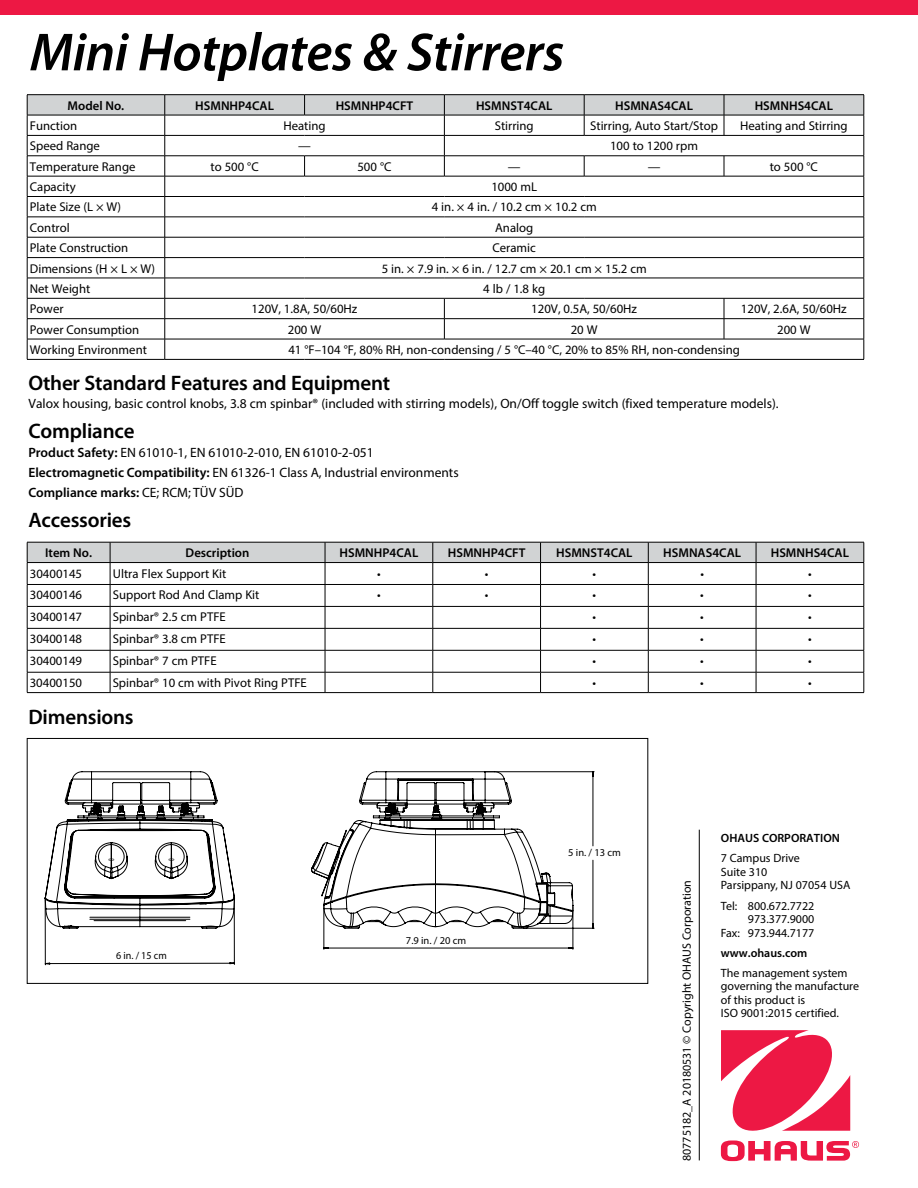
<style>
.page{position:relative;width:918px;height:1188px;background:#fff}
.page>*{position:absolute;margin:0;border:0;box-sizing:border-box;transform-origin:0 0}
.t1{font:italic 600 54px "Myriad Pro";letter-spacing:-.01em;color:#000}
.t2{font:600 21px "Myriad Pro";letter-spacing:-.01em;color:#000}
.t3{font:13.5px/19.8px "Myriad Pro";color:#000}
.t4{font:12.75px "Myriad Pro";color:#000}
.t5{font:600 12.75px "Myriad Pro";color:#000}
.t6{font:12px/13.5px "Myriad Pro";color:#000}
.t7{font:600 12px "Myriad Pro";color:#000}
.t8{font:10.5px "Myriad Pro";color:#000}
.t9{font:10.5px "Myriad Pro";color:#000;scale:.96 1}
.s1{font-weight:600}
</style>
<div class="page">
<div style="left:0;top:0;width:918px;height:15px;background:#ed1844"></div>
<svg style="left:721px;top:1030px;width:138px;height:131px"></svg>
<svg style="left:44px;top:771px;width:551px;height:195px"></svg>
<svg style="left:45px;top:771px;width:528px;height:158px"></svg>
<div style="left:27px;top:738px;width:621px;height:246px;border:1px solid #000"></div>
<hr style="left:325px;top:692px;width:108px;height:1px;background:#000">
<hr style="left:433px;top:692px;width:108px;height:1px;background:#000">
<hr style="left:541px;top:692px;width:107px;height:1px;background:#000">
<hr style="left:648px;top:692px;width:108px;height:1px;background:#000">
<hr style="left:756px;top:692px;width:108px;height:1px;background:#000">
<hr style="left:27px;top:692px;width:83px;height:1px;background:#000">
<hr style="left:110px;top:692px;width:215px;height:1px;background:#000">
<svg style="left:27px;top:542px;width:838px;height:150px"></svg>
<hr style="left:325px;top:606px;width:108px;height:1px;background:#000">
<hr style="left:433px;top:606px;width:108px;height:1px;background:#000">
<hr style="left:541px;top:606px;width:107px;height:1px;background:#000">
<hr style="left:648px;top:606px;width:108px;height:1px;background:#000">
<hr style="left:756px;top:606px;width:108px;height:1px;background:#000">
<hr style="left:27px;top:628px;width:83px;height:1px;background:#000">
<hr style="left:27px;top:650px;width:83px;height:1px;background:#000">
<hr style="left:699px;top:830px;width:1px;height:330px;background:#000">
<hr style="left:27px;top:94px;width:138px;height:1px;background:#000">
<hr style="left:165px;top:94px;width:140px;height:1px;background:#000">
<hr style="left:305px;top:94px;width:139px;height:1px;background:#000">
<hr style="left:444px;top:94px;width:140px;height:1px;background:#000">
<hr style="left:584px;top:94px;width:140px;height:1px;background:#000">
<hr style="left:724px;top:94px;width:140px;height:1px;background:#000">
<hr style="left:165px;top:359px;width:140px;height:1px;background:#000">
<hr style="left:305px;top:359px;width:139px;height:1px;background:#000">
<hr style="left:444px;top:359px;width:140px;height:1px;background:#000">
<hr style="left:584px;top:359px;width:140px;height:1px;background:#000">
<hr style="left:724px;top:359px;width:140px;height:1px;background:#000">
<svg style="left:27px;top:95px;width:838px;height:264px"></svg>
<hr style="left:27px;top:176px;width:138px;height:1px;background:#000">
<hr style="left:27px;top:196px;width:138px;height:1px;background:#000">
<hr style="left:27px;top:217px;width:138px;height:1px;background:#000">
<hr style="left:27px;top:237px;width:138px;height:1px;background:#000">
<hr style="left:27px;top:257px;width:138px;height:1px;background:#000">
<hr style="left:27px;top:278px;width:138px;height:1px;background:#000">
<hr style="left:27px;top:298px;width:138px;height:1px;background:#000">
<hr style="left:27px;top:318px;width:138px;height:1px;background:#000">
<hr style="left:27px;top:339px;width:138px;height:1px;background:#000">
<hr style="left:27px;top:359px;width:138px;height:1px;background:#000">
<h1 class="t1" style="left:30px;top:18px;width:536px">Mini Hotplates &amp; Stirrers</h1>
<p class="t5" style="left:68px;top:97px;width:58px">Model No.</p>
<p class="t5" style="left:195px;top:97px;width:80px">HSMNHP4CAL</p>
<p class="t5" style="left:336px;top:97px;width:79px">HSMNHP4CFT</p>
<p class="t5" style="left:476px;top:97px;width:78px">HSMNST4CAL</p>
<p class="t5" style="left:615px;top:97px;width:79px">HSMNAS4CAL</p>
<p class="t5" style="left:755px;top:97px;width:80px">HSMNHS4CAL</p>
<p class="t4" style="left:30px;top:118px;width:49px">Function</p>
<p class="t4" style="left:283px;top:118px;width:44px">Heating</p>
<p class="t4" style="left:495px;top:118px;width:41px">Stirring</p>
<p class="t4" style="left:590px;top:118px;width:129px">Stirring, Auto Start/Stop</p>
<p class="t4" style="left:740px;top:118px;width:109px">Heating and Stirring</p>
<p class="t4" style="left:30px;top:138px;width:72px">Speed Range</p>
<p class="t4" style="left:298px;top:138px;width:14px">—</p>
<p class="t4" style="left:610px;top:138px;width:89px">100 to 1200 rpm</p>
<p class="t4" style="left:30px;top:159px;width:107px">Temperature Range</p>
<p class="t4" style="left:211px;top:159px;width:50px">to 500 °C</p>
<p class="t4" style="left:357px;top:159px;width:36px">500 °C</p>
<p class="t4" style="left:508px;top:159px;width:14px">—</p>
<p class="t4" style="left:648px;top:159px;width:14px">—</p>
<p class="t4" style="left:770px;top:159px;width:50px">to 500 °C</p>
<p class="t4" style="left:30px;top:179px;width:47px">Capacity</p>
<p class="t4" style="left:491px;top:179px;width:47px">1000 mL</p>
<p class="t4" style="left:30px;top:199px;width:93px">Plate Size (L × W)</p>
<p class="t4" style="left:432px;top:199px;width:166px">4 in. × 4 in. / 10.2 cm × 10.2 cm</p>
<p class="t4" style="left:30px;top:220px;width:41px">Control</p>
<p class="t4" style="left:495px;top:220px;width:40px">Analog</p>
<p class="t4" style="left:30px;top:240px;width:100px">Plate Construction</p>
<p class="t4" style="left:493px;top:240px;width:45px">Ceramic</p>
<p class="t4" style="left:30px;top:260px;width:127px">Dimensions (H × L × W)</p>
<p class="t4" style="left:382px;top:260px;width:267px">5 in. × 7.9 in. × 6 in. / 12.7 cm × 20.1 cm × 15.2 cm</p>
<p class="t4" style="left:30px;top:281px;width:62px">Net Weight</p>
<p class="t4" style="left:483px;top:281px;width:63px">4 lb / 1.8 kg</p>
<p class="t4" style="left:30px;top:301px;width:35px">Power</p>
<p class="t4" style="left:252px;top:301px;width:107px">120V, 1.8A, 50/60Hz</p>
<p class="t4" style="left:531px;top:301px;width:107px">120V, 0.5A, 50/60Hz</p>
<p class="t4" style="left:741px;top:301px;width:107px">120V, 2.6A, 50/60Hz</p>
<p class="t4" style="left:30px;top:321px;width:111px">Power Consumption</p>
<p class="t4" style="left:288px;top:321px;width:35px">200 W</p>
<p class="t4" style="left:571px;top:321px;width:28px">20 W</p>
<p class="t4" style="left:777px;top:321px;width:35px">200 W</p>
<p class="t4" style="left:30px;top:342px;width:119px">Working Environment</p>
<p class="t4" style="left:288px;top:342px;width:453px">41 °F–104 °F, 80% RH, non-condensing / 5 °C–40 °C, 20% to 85% RH, non-condensing</p>
<h2 class="t2" style="left:28px;top:370px;width:363px">Other Standard Features and Equipment</h2>
<p class="t3" style="left:28px;top:393px;width:752px">Valox housing, basic control knobs, 3.8 cm spinbar® (included with stirring models), On/Off toggle switch (fixed temperature models).</p>
<h2 class="t2" style="left:28px;top:417px;width:108px">Compliance</h2>
<p class="t3" style="left:28px;top:443px;width:432px"><span class="s1">Product Safety:</span> EN 61010-1, EN 61010-2-010, EN 61010-2-051<br><span class="s1">Electromagnetic Compatibility:</span> EN 61326-1 Class A, Industrial environments<br><span class="s1">Compliance marks:</span> CE; RCM; TÜV SÜD</p>
<h2 class="t2" style="left:28px;top:507px;width:104px">Accessories</h2>
<p class="t5" style="left:45px;top:545px;width:48px">Item No.</p>
<p class="t5" style="left:186px;top:545px;width:65px">Description</p>
<p class="t5" style="left:340px;top:545px;width:80px">HSMNHP4CAL</p>
<p class="t5" style="left:448px;top:545px;width:79px">HSMNHP4CFT</p>
<p class="t5" style="left:556px;top:545px;width:78px">HSMNST4CAL</p>
<p class="t5" style="left:663px;top:545px;width:79px">HSMNAS4CAL</p>
<p class="t5" style="left:771px;top:545px;width:80px">HSMNHS4CAL</p>
<p class="t4" style="left:30px;top:565px;width:54px">30400145</p>
<p class="t4" style="left:113px;top:565px;width:115px">Ultra Flex Support Kit</p>
<p class="t4" style="left:377px;top:565px;width:5px">•</p>
<p class="t4" style="left:485px;top:565px;width:5px">•</p>
<p class="t4" style="left:593px;top:565px;width:5px">•</p>
<p class="t4" style="left:700px;top:565px;width:5px">•</p>
<p class="t4" style="left:808px;top:565px;width:5px">•</p>
<p class="t4" style="left:30px;top:587px;width:54px">30400146</p>
<p class="t4" style="left:113px;top:587px;width:148px">Support Rod And Clamp Kit</p>
<p class="t4" style="left:377px;top:587px;width:5px">•</p>
<p class="t4" style="left:485px;top:587px;width:5px">•</p>
<p class="t4" style="left:593px;top:587px;width:5px">•</p>
<p class="t4" style="left:700px;top:587px;width:5px">•</p>
<p class="t4" style="left:808px;top:587px;width:5px">•</p>
<p class="t4" style="left:30px;top:609px;width:54px">30400147</p>
<p class="t4" style="left:113px;top:609px;width:115px">Spinbar® 2.5 cm PTFE</p>
<p class="t4" style="left:593px;top:609px;width:5px">•</p>
<p class="t4" style="left:700px;top:609px;width:5px">•</p>
<p class="t4" style="left:808px;top:609px;width:5px">•</p>
<p class="t4" style="left:30px;top:631px;width:54px">30400148</p>
<p class="t4" style="left:113px;top:631px;width:115px">Spinbar® 3.8 cm PTFE</p>
<p class="t4" style="left:593px;top:631px;width:5px">•</p>
<p class="t4" style="left:700px;top:631px;width:5px">•</p>
<p class="t4" style="left:808px;top:631px;width:5px">•</p>
<p class="t4" style="left:30px;top:653px;width:54px">30400149</p>
<p class="t4" style="left:113px;top:653px;width:105px">Spinbar® 7 cm PTFE</p>
<p class="t4" style="left:593px;top:653px;width:5px">•</p>
<p class="t4" style="left:700px;top:653px;width:5px">•</p>
<p class="t4" style="left:808px;top:653px;width:5px">•</p>
<p class="t4" style="left:30px;top:675px;width:54px">30400150</p>
<p class="t4" style="left:113px;top:675px;width:196px">Spinbar® 10 cm with Pivot Ring PTFE</p>
<p class="t4" style="left:593px;top:675px;width:5px">•</p>
<p class="t4" style="left:700px;top:675px;width:5px">•</p>
<p class="t4" style="left:808px;top:675px;width:5px">•</p>
<h2 class="t2" style="left:28px;top:703px;width:107px">Dimensions</h2>
<p class="t9" style="left:116px;top:949px;width:54px">6 in. / 15 cm</p>
<p class="t8" style="left:406px;top:934px;width:62px">7.9 in. / 20 cm</p>
<p class="t8" style="left:568px;top:846px;width:54px">5 in. / 13 cm</p>
<p class="t6" style="left:680px;top:1161px;width:283px;rotate:-90deg">80775182_A 20180531 © Copyright OHAUS Corporation</p>
<p class="t7" style="left:721px;top:830px;width:121px">OHAUS CORPORATION</p>
<p class="t6" style="left:721px;top:851px;width:131px">7 Campus Drive<br>Suite 310<br>Parsippany, NJ 07054 USA</p>
<p class="t6" style="left:721px;top:899px;width:95px;text-align:right">Tel: 800.672.7722<br>973.377.9000<br>Fax: 973.944.7177</p>
<p class="t7" style="left:721px;top:945px;width:88px">www.ohaus.com</p>
<p class="t6" style="left:721px;top:966px;width:140px">The management system governing the manufacture of this product is<br>ISO 9001:2015 certified.</p>
</div>
